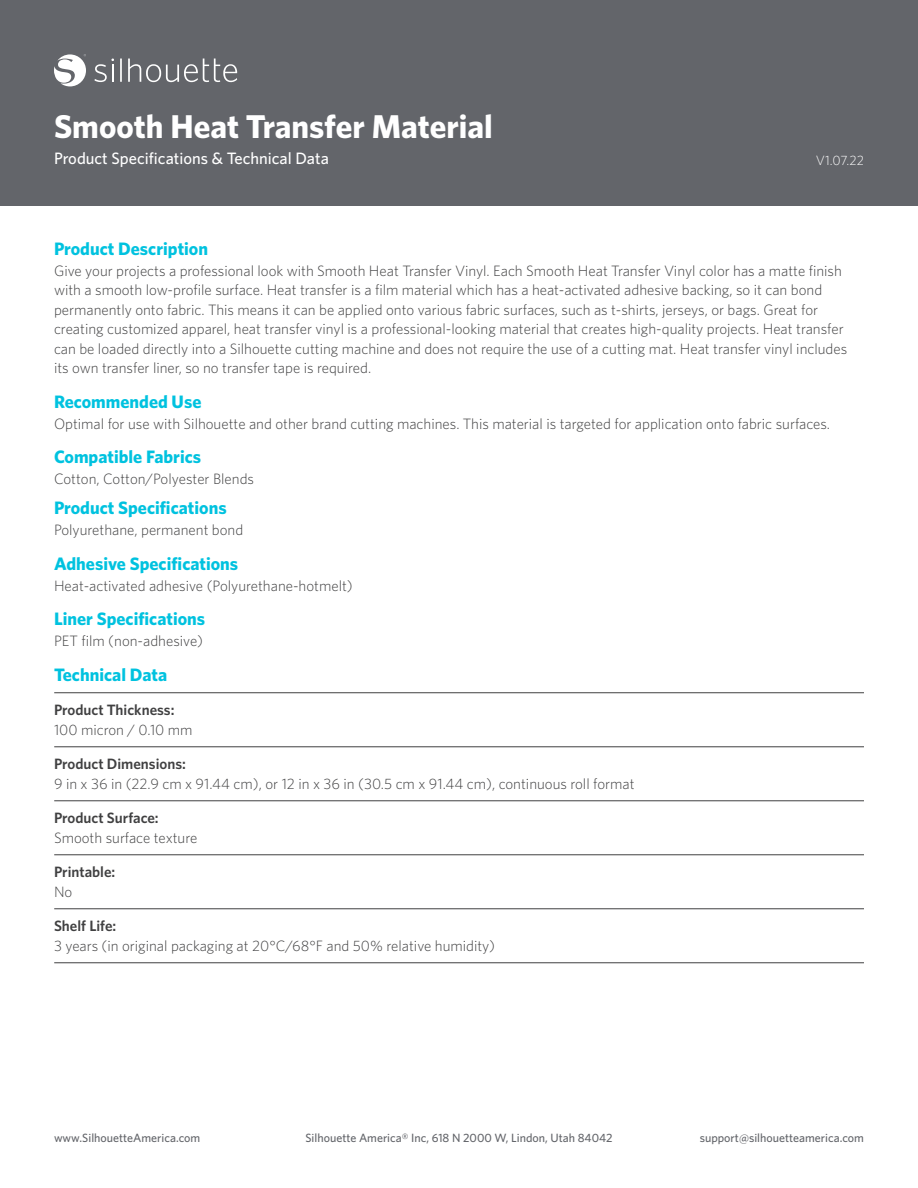
<style>
.page{position:relative;width:918px;height:1188px;background:#fff}
.page>*{position:absolute;margin:0;border:0;box-sizing:border-box;transform-origin:0 0}
.t1{font:700 33px "Whitney";color:#fff}
.t2{font:700 18px "Whitney";color:#00c2df}
.t3{font:500 16.5px "Whitney";color:#fff}
.t4{font:300 15px/19.5px "Whitney";color:#404041}
.t5{font:600 15px "Whitney";color:#404041}
.t6{font:300 13.5px "Whitney";color:#fff}
.t7{font:500 12px "Whitney";color:#63656a}
</style>
<div class="page">
<div style="left:0;top:0;width:918px;height:205px;background:#63656a"></div>
<hr style="left:120px;top:59px;width:2px;height:23px;background:#fff">
<svg style="left:95px;top:59px;width:19px;height:23px"></svg>
<svg style="left:128px;top:59px;width:109px;height:23px"></svg>
<svg style="left:54px;top:54px;width:32px;height:32px"></svg>
<hr style="left:54px;top:746px;width:810px;height:1px;background:#404041">
<hr style="left:54px;top:800px;width:810px;height:1px;background:#404041">
<hr style="left:54px;top:908px;width:810px;height:1px;background:#404041">
<hr style="left:54px;top:962px;width:810px;height:1px;background:#404041">
<hr style="left:54px;top:692px;width:810px;height:1px;background:#404041">
<hr style="left:54px;top:854px;width:810px;height:1px;background:#404041">
<h1 class="t1" style="left:54px;top:107px;width:440px">Smooth Heat Transfer Material</h1>
<p class="t3" style="left:54px;top:148px;width:276px">Product Specifications &amp; Technical Data</p>
<p class="t6" style="left:816px;top:152px;width:50px">V1.07.22</p>
<p class="t2" style="left:54px;top:237px;width:156px">Product Description</p>
<p class="t4" style="left:54px;top:260px;width:795px">Give your projects a professional look with Smooth Heat Transfer Vinyl. Each Smooth Heat Transfer Vinyl color has a matte finish with a smooth low-profile surface. Heat transfer is a film material which has a heat-activated adhesive backing, so it can bond permanently onto fabric. This means it can be applied onto various fabric surfaces, such as t-shirts, jerseys, or bags. Great for creating customized apparel, heat transfer vinyl is a professional-looking material that creates high-quality projects. Heat transfer can be loaded directly into a Silhouette cutting machine and does not require the use of a cutting mat. Heat transfer vinyl includes its own transfer liner, so no transfer tape is required.</p>
<p class="t2" style="left:54px;top:390px;width:149px">Recommended Use</p>
<p class="t4" style="left:54px;top:413px;width:778px">Optimal for use with Silhouette and other brand cutting machines. This material is targeted for application onto fabric surfaces.</p>
<p class="t2" style="left:54px;top:446px;width:149px">Compatible Fabrics</p>
<p class="t4" style="left:54px;top:469px;width:202px">Cotton, Cotton/Polyester Blends</p>
<p class="t2" style="left:54px;top:497px;width:174px">Product Specifications</p>
<p class="t4" style="left:54px;top:520px;width:191px">Polyurethane, permanent bond</p>
<p class="t2" style="left:54px;top:552px;width:186px">Adhesive Specifications</p>
<p class="t4" style="left:54px;top:575px;width:300px">Heat-activated adhesive (Polyurethane-hotmelt)</p>
<p class="t2" style="left:54px;top:608px;width:153px">Liner Specifications</p>
<p class="t4" style="left:54px;top:631px;width:151px">PET film (non-adhesive)</p>
<p class="t2" style="left:54px;top:663px;width:115px">Technical Data</p>
<p class="t5" style="left:54px;top:701px;width:122px">Product Thickness:</p>
<p class="t4" style="left:54px;top:720px;width:140px">100 micron / 0.10 mm</p>
<p class="t5" style="left:54px;top:755px;width:133px">Product Dimensions:</p>
<p class="t4" style="left:54px;top:774px;width:582px">9 in x 36 in (22.9 cm x 91.44 cm), or 12 in x 36 in (30.5 cm x 91.44 cm), continuous roll format</p>
<p class="t5" style="left:54px;top:809px;width:106px">Product Surface:</p>
<p class="t4" style="left:54px;top:828px;width:145px">Smooth surface texture</p>
<p class="t5" style="left:54px;top:863px;width:63px">Printable:</p>
<p class="t4" style="left:54px;top:882px;width:20px">No</p>
<p class="t5" style="left:54px;top:917px;width:64px">Shelf Life:</p>
<p class="t4" style="left:54px;top:936px;width:442px">3 years (in original packaging at 20°C/68°F and 50% relative humidity)</p>
<p class="t7" style="left:54px;top:1131px;width:148px">www.SilhouetteAmerica.com</p>
<p class="t7" style="left:305px;top:1131px;width:309px">Silhouette America® Inc, 618 N 2000 W, Lindon, Utah 84042</p>
<p class="t7" style="left:700px;top:1131px;width:166px">support@silhouetteamerica.com</p>
</div>
